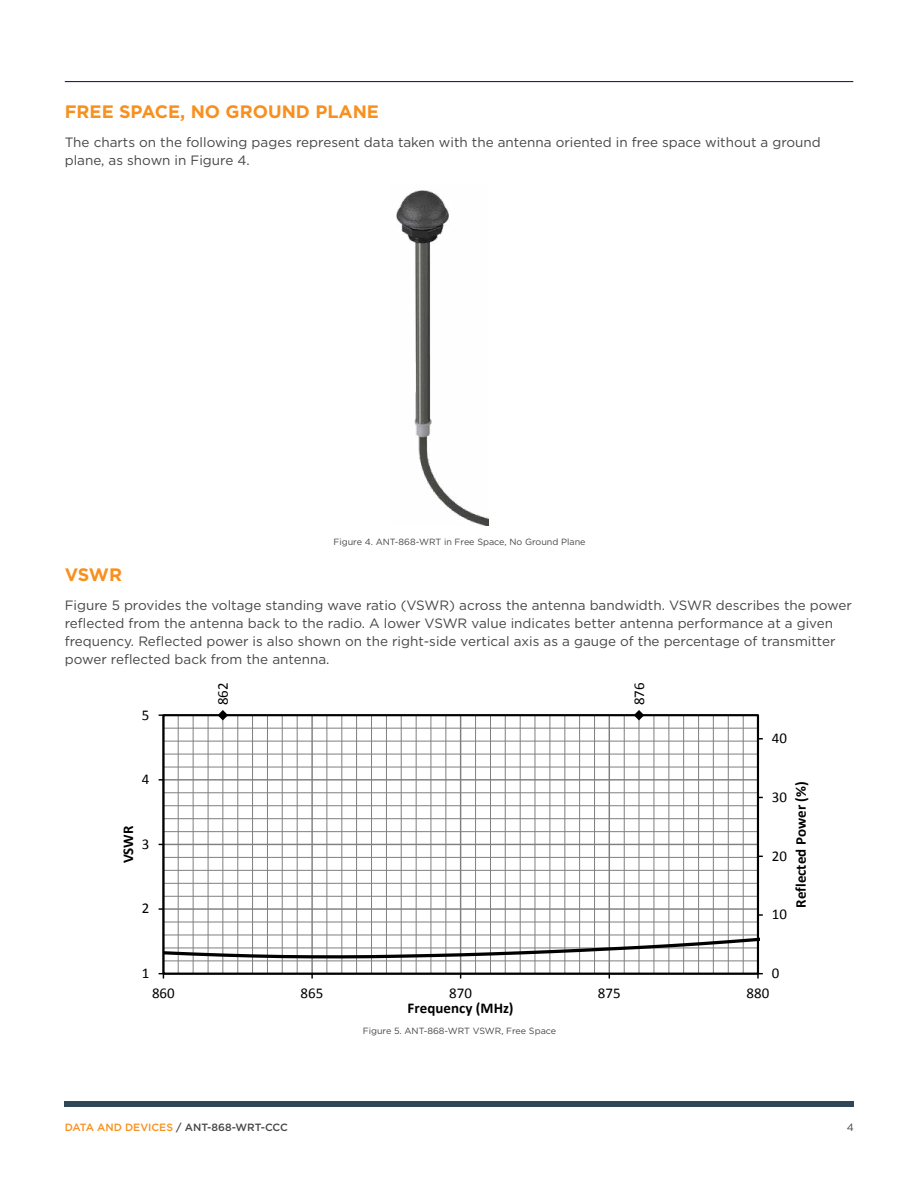
<style>
.page{position:relative;width:918px;height:1188px;background:#fff}
.page>*{position:absolute;margin:0;border:0;box-sizing:border-box;transform-origin:0 0}
.t1{font:700 18px "Gotham";color:#f7901e}
.t2{font:15px "Calibri";color:#000}
.t3{font:700 15px "Calibri";letter-spacing:.005em;color:#000}
.t4{font:13.5px/18px "Gotham";color:#464547}
.t5{font:500 10.5px "Gotham";color:#464547}
.t6{font:10.5px "Gotham";color:#464547}
.t7{font:9px "Gotham";color:#464547}
.s1{color:#f7901e}
</style>
<div class="page">
<hr style="left:65px;top:81px;width:788px;height:1px;background:#1e295b">
<div style="left:65px;top:1101px;width:789px;height:6px;background:#2e4857"></div>
<img style="left:396px;top:190px;width:92px;height:336px">
<hr style="left:163px;top:961px;width:595px;height:1px;background:#7f7f7f">
<hr style="left:178px;top:715px;width:1px;height:259px;background:#7f7f7f">
<hr style="left:193px;top:715px;width:1px;height:259px;background:#7f7f7f">
<hr style="left:208px;top:715px;width:1px;height:259px;background:#7f7f7f">
<hr style="left:222px;top:715px;width:1px;height:259px;background:#7f7f7f">
<hr style="left:237px;top:715px;width:1px;height:259px;background:#7f7f7f">
<hr style="left:252px;top:715px;width:1px;height:259px;background:#7f7f7f">
<hr style="left:267px;top:715px;width:1px;height:259px;background:#7f7f7f">
<hr style="left:282px;top:715px;width:1px;height:259px;background:#7f7f7f">
<hr style="left:297px;top:715px;width:1px;height:259px;background:#7f7f7f">
<hr style="left:327px;top:715px;width:1px;height:259px;background:#7f7f7f">
<hr style="left:341px;top:715px;width:1px;height:259px;background:#7f7f7f">
<hr style="left:356px;top:715px;width:1px;height:259px;background:#7f7f7f">
<hr style="left:371px;top:715px;width:1px;height:259px;background:#7f7f7f">
<hr style="left:386px;top:715px;width:1px;height:259px;background:#7f7f7f">
<hr style="left:401px;top:715px;width:1px;height:259px;background:#7f7f7f">
<hr style="left:416px;top:715px;width:1px;height:259px;background:#7f7f7f">
<hr style="left:431px;top:715px;width:1px;height:259px;background:#7f7f7f">
<hr style="left:446px;top:715px;width:1px;height:259px;background:#7f7f7f">
<hr style="left:475px;top:715px;width:1px;height:259px;background:#7f7f7f">
<hr style="left:490px;top:715px;width:1px;height:259px;background:#7f7f7f">
<hr style="left:505px;top:715px;width:1px;height:259px;background:#7f7f7f">
<hr style="left:520px;top:715px;width:1px;height:259px;background:#7f7f7f">
<hr style="left:535px;top:715px;width:1px;height:259px;background:#7f7f7f">
<hr style="left:550px;top:715px;width:1px;height:259px;background:#7f7f7f">
<hr style="left:564px;top:715px;width:1px;height:259px;background:#7f7f7f">
<hr style="left:579px;top:715px;width:1px;height:259px;background:#7f7f7f">
<hr style="left:594px;top:715px;width:1px;height:259px;background:#7f7f7f">
<hr style="left:624px;top:715px;width:1px;height:259px;background:#7f7f7f">
<hr style="left:639px;top:715px;width:1px;height:259px;background:#7f7f7f">
<hr style="left:654px;top:715px;width:1px;height:259px;background:#7f7f7f">
<hr style="left:669px;top:715px;width:1px;height:259px;background:#7f7f7f">
<hr style="left:683px;top:715px;width:1px;height:259px;background:#7f7f7f">
<hr style="left:698px;top:715px;width:1px;height:259px;background:#7f7f7f">
<hr style="left:713px;top:715px;width:1px;height:259px;background:#7f7f7f">
<hr style="left:728px;top:715px;width:1px;height:259px;background:#7f7f7f">
<hr style="left:743px;top:715px;width:1px;height:259px;background:#7f7f7f">
<hr style="left:311px;top:715px;width:2px;height:259px;background:#7f7f7f">
<hr style="left:460px;top:715px;width:1px;height:259px;background:#7f7f7f">
<hr style="left:609px;top:715px;width:1px;height:259px;background:#7f7f7f">
<hr style="left:757px;top:715px;width:2px;height:259px;background:#000">
<hr style="left:163px;top:715px;width:1px;height:259px;background:#000">
<hr style="left:163px;top:973px;width:595px;height:1px;background:#000">
<svg style="left:159px;top:973px;width:5px;height:6px"></svg>
<svg style="left:757px;top:973px;width:6px;height:6px"></svg>
<svg style="left:164px;top:715px;width:593px;height:245px"></svg>
<svg style="left:218px;top:710px;width:10px;height:10px"></svg>
<svg style="left:634px;top:710px;width:10px;height:10px"></svg>
<h1 class="t1" style="left:65px;top:100px;width:316px">FREE SPACE, NO GROUND PLANE</h1>
<p class="t4" style="left:65px;top:133px;width:758px">The charts on the following pages represent data taken with the antenna oriented in free space without a ground plane, as shown in Figure 4.</p>
<p class="t7" style="left:333px;top:536px;width:254px">Figure 4. ANT-868-WRT in Free Space, No Ground Plane</p>
<h1 class="t1" style="left:65px;top:563px;width:59px">VSWR</h1>
<p class="t4" style="left:65px;top:596px;width:789px">Figure 5 provides the voltage standing wave ratio (VSWR) across the antenna bandwidth. VSWR describes the power reflected from the antenna back to the radio. A lower VSWR value indicates better antenna performance at a given frequency. Reflected power is also shown on the right-side vertical axis as a gauge of the percentage of transmitter power reflected back from the antenna.</p>
<p class="t2" style="left:142px;top:704px;width:9px">5</p>
<p class="t2" style="left:142px;top:769px;width:9px">4</p>
<p class="t3" style="left:118px;top:863px;width:39px;rotate:-90deg">VSWR</p>
<p class="t2" style="left:142px;top:833px;width:9px">3</p>
<p class="t2" style="left:142px;top:898px;width:9px">2</p>
<p class="t2" style="left:212px;top:705px;width:24px;rotate:-90deg">862</p>
<p class="t2" style="left:629px;top:705px;width:24px;rotate:-90deg">876</p>
<p class="t2" style="left:772px;top:728px;width:17px">40</p>
<p class="t2" style="left:772px;top:786px;width:17px">30</p>
<p class="t2" style="left:772px;top:845px;width:17px">20</p>
<p class="t2" style="left:772px;top:904px;width:17px">10</p>
<p class="t3" style="left:790px;top:908px;width:128px;rotate:-90deg">Reflected Power (%)</p>
<p class="t2" style="left:142px;top:963px;width:9px">1</p>
<p class="t2" style="left:772px;top:963px;width:9px">0</p>
<p class="t2" style="left:152px;top:982px;width:24px">860</p>
<p class="t2" style="left:301px;top:982px;width:24px">865</p>
<p class="t2" style="left:449px;top:982px;width:24px">870</p>
<p class="t2" style="left:598px;top:982px;width:24px">875</p>
<p class="t2" style="left:747px;top:982px;width:24px">880</p>
<p class="t3" style="left:408px;top:997px;width:107px">Frequency (MHz)</p>
<p class="t7" style="left:363px;top:1025px;width:195px">Figure 5. ANT-868-WRT VSWR, Free Space</p>
<p class="t5" style="left:65px;top:1120px;width:225px"><span class="s1">DATA AND DEVICES</span> / ANT-868-WRT-CCC</p>
<p class="t6" style="left:847px;top:1121px;width:9px">4</p>
</div>
